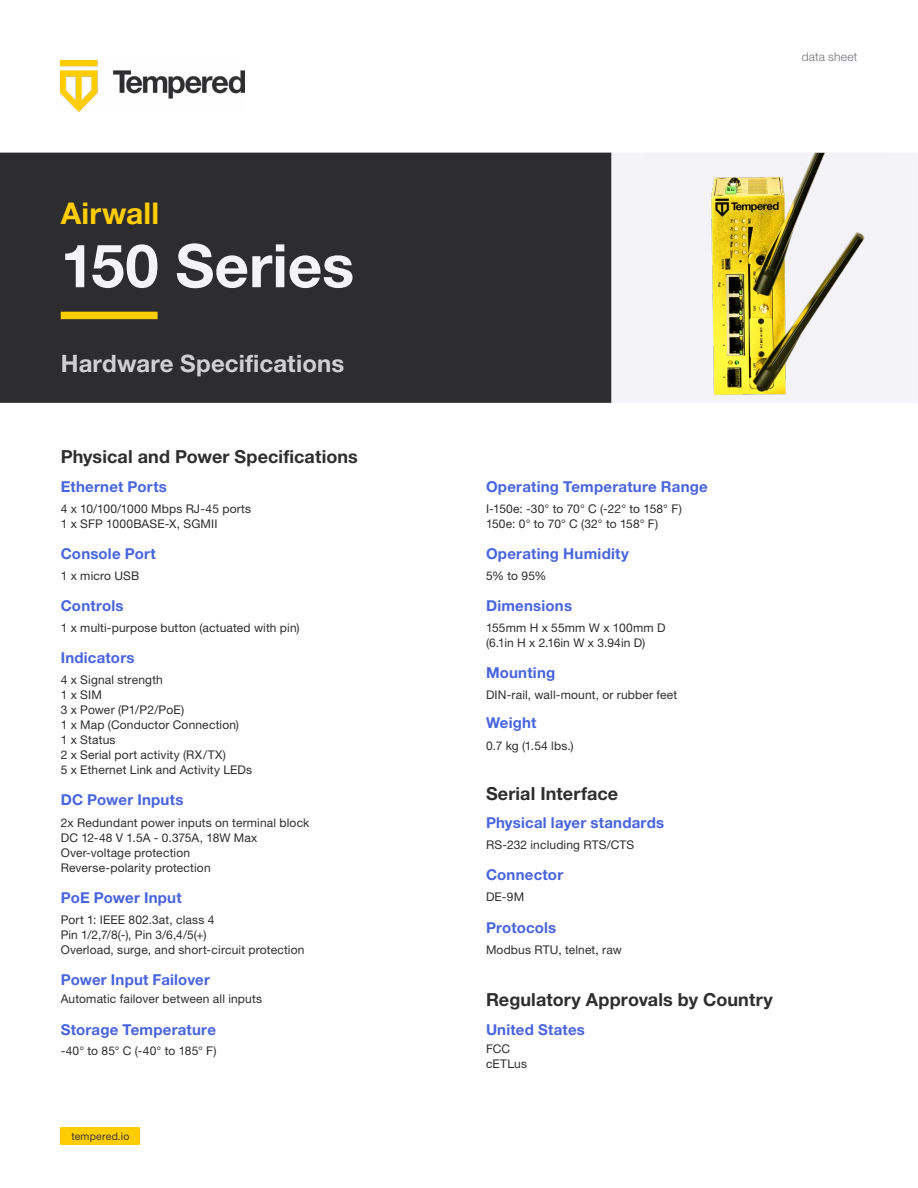
<style>
.page{position:relative;width:918px;height:1188px;background:#fff}
.page>*{position:absolute;margin:0;border:0;box-sizing:border-box;transform-origin:0 0}
.t1{font:700 60px "Helvetica Neue LT Pro";color:#f4f4f8}
.t2{font:700 30px "Helvetica Neue LT Pro";letter-spacing:.005em;color:#ffcd00}
.t3{font:700 24px "Helvetica Neue LT Pro";letter-spacing:.005em;color:#d0cfd4}
.t4{font:700 18px "Helvetica Neue LT Pro";letter-spacing:.005em;color:#2e2e2f}
.t5{font:700 15px "Helvetica Neue LT Pro";letter-spacing:.015em;color:#4864de}
.t6{font:12px/15px "Helvetica Neue LT Pro";letter-spacing:.015em;color:#2d2d2f}
.t7{font:300 12px "Helvetica Neue LT Pro";letter-spacing:.015em;color:#6f6f78}
.t8{font:10.5px "Helvetica Neue LT Pro";letter-spacing:.02em;color:#3d3d40}
</style>
<div class="page">
<img style="left:61px;top:61px;width:183px;height:50px">
<div style="left:0;top:153px;width:612px;height:250px;background:#2d2d2f"></div>
<div style="left:612px;top:153px;width:305px;height:249px;background:#f4f4f8"></div>
<div style="left:61px;top:312px;width:97px;height:7px;background:#ffcd00"></div>
<img style="left:643px;top:153px;width:243px;height:243px">
<div style="left:61px;top:1127px;width:79px;height:18px;background:#ffcd00"></div>
<h2 class="t2" style="left:61px;top:195px;width:100px">Airwall</h2>
<h1 class="t1" style="left:61px;top:229px;width:295px">150 Series</h1>
<h3 class="t3" style="left:61px;top:349px;width:285px">Hardware Specifications</h3>
<h3 class="t4" style="left:61px;top:445px;width:299px">Physical and Power Specifications</h3>
<p class="t5" style="left:61px;top:477px;width:108px">Ethernet Ports</p>
<p class="t6" style="left:61px;top:501px;width:192px">4 x 10/100/1000 Mbps RJ-45 ports<br>1 x SFP 1000BASE-X, SGMII</p>
<p class="t5" style="left:61px;top:544px;width:97px">Console Port</p>
<p class="t6" style="left:61px;top:568px;width:80px">1 x micro USB</p>
<p class="t5" style="left:61px;top:596px;width:64px">Controls</p>
<p class="t6" style="left:61px;top:620px;width:240px">1 x multi-purpose button (actuated with pin)</p>
<p class="t5" style="left:61px;top:649px;width:75px">Indicators</p>
<p class="t6" style="left:61px;top:672px;width:193px">4 x Signal strength<br>1 x SIM<br>3 x Power (P1/P2/PoE)<br>1 x Map (Conductor Connection)<br>1 x Status<br>2 x Serial port activity (RX/TX)<br>5 x Ethernet Link and Activity LEDs</p>
<p class="t5" style="left:61px;top:791px;width:124px">DC Power Inputs</p>
<p class="t6" style="left:61px;top:814px;width:250px">2x Redundant power inputs on terminal block<br>DC 12-48 V 1.5A - 0.375A, 18W Max<br>Over-voltage protection<br>Reverse-polarity protection</p>
<p class="t5" style="left:61px;top:888px;width:122px">PoE Power Input</p>
<p class="t6" style="left:61px;top:912px;width:245px">Port 1: IEEE 802.3at, class 4<br>Pin 1/2,7/8(-), Pin 3/6,4/5(+)<br>Overload, surge, and short-circuit protection</p>
<p class="t6" style="left:61px;top:991px;width:203px">Automatic failover between all inputs</p>
<p class="t5" style="left:61px;top:970px;width:151px">Power Input Failover</p>
<p class="t5" style="left:61px;top:1020px;width:157px">Storage Temperature</p>
<p class="t6" style="left:61px;top:1043px;width:158px">-40° to 85° C (-40° to 185° F)</p>
<p class="t8" style="left:71px;top:1130px;width:60px">tempered.io</p>
<p class="t7" style="left:802px;top:49px;width:57px">data sheet</p>
<p class="t5" style="left:486px;top:477px;width:223px">Operating Temperature Range</p>
<p class="t6" style="left:486px;top:501px;width:197px">I-150e: -30° to 70° C (-22° to 158° F)<br>150e: 0° to 70° C (32° to 158° F)</p>
<p class="t5" style="left:486px;top:544px;width:144px">Operating Humidity</p>
<p class="t5" style="left:486px;top:596px;width:88px">Dimensions</p>
<p class="t6" style="left:486px;top:568px;width:62px">5% to 95%</p>
<p class="t6" style="left:486px;top:620px;width:181px">155mm H x 55mm W x 100mm D (6.1in H x 2.16in W x 3.94in D)</p>
<p class="t5" style="left:486px;top:664px;width:71px">Mounting</p>
<p class="t5" style="left:486px;top:714px;width:52px">Weight</p>
<p class="t6" style="left:486px;top:687px;width:193px">DIN-rail, wall-mount, or rubber feet</p>
<p class="t6" style="left:486px;top:737px;width:89px">0.7 kg (1.54 lbs.)</p>
<h3 class="t4" style="left:486px;top:782px;width:134px">Serial Interface</h3>
<p class="t5" style="left:486px;top:814px;width:180px">Physical layer standards</p>
<p class="t6" style="left:486px;top:837px;width:150px">RS-232 including RTS/CTS</p>
<p class="t5" style="left:486px;top:866px;width:79px">Connector</p>
<p class="t6" style="left:486px;top:889px;width:40px">DE-9M</p>
<p class="t5" style="left:486px;top:918px;width:72px">Protocols</p>
<p class="t6" style="left:486px;top:942px;width:137px">Modbus RTU, telnet, raw</p>
<h3 class="t4" style="left:486px;top:988px;width:288px">Regulatory Approvals by Country</h3>
<p class="t5" style="left:486px;top:1020px;width:100px">United States</p>
<p class="t6" style="left:486px;top:1041px;width:43px">FCC cETLus</p>
</div>
